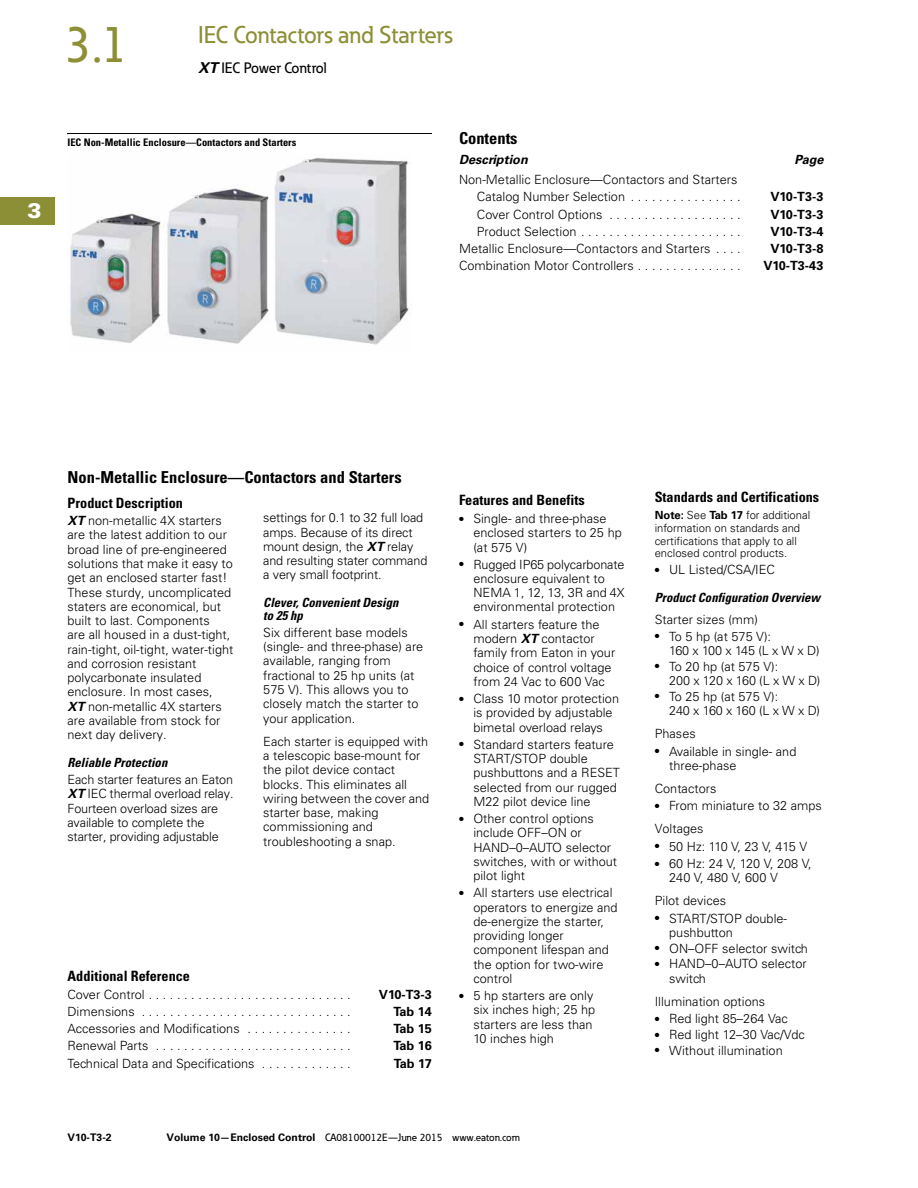
<style>
.page{position:relative;width:918px;height:1188px;background:#fff}
.page>*{position:absolute;margin:0;border:0;box-sizing:border-box;transform-origin:0 0}
.t1{font:500 51px "Eaton";color:#8d8f36}
.t2{font:500 24px "Eaton";color:#8d8f36}
.t3{font:900 21px "Univers LT Std";color:#fff}
.t4{font:700 condensed 16.5px "Univers LT Std";color:#000}
.t5{font:500 15px "Eaton";letter-spacing:-.02em;color:#000}
.t6{font:700 condensed 14.25px "Univers LT Std";color:#000}
.t7{font:300 12.75px/14.2px "Univers LT Std";letter-spacing:.005em;color:#000}
.t8{font:italic 700 condensed 12.75px/12.8px "Univers LT Std";letter-spacing:.005em;color:#000}
.t9{font:700 12.75px "Univers LT Std";color:#000}
.t10{font:italic 700 12.75px "Univers LT Std";color:#000}
.t11{font:300 11.25px/12.8px "Univers LT Std";letter-spacing:-.005em;color:#000}
.t12{font:500 10.5px "Eaton";letter-spacing:.005em;color:#000}
.t13{font:700 condensed 10.5px "Univers LT Std";color:#000}
.t14{font:700 10.5px "Univers LT Std";color:#000}
.s1{font-family:"Univers LT Std";font-weight:700;font-style:italic}
.s2{font-weight:700;font-style:italic}
.s3{font-family:"Univers LT Std";font-weight:700}
.s4{font-weight:700}
.s5{font-weight:300;font-style:normal;font-stretch:normal}
</style>
<div class="page">
<div style="left:0;top:198px;width:54px;height:27px;background:#8d8f36"></div>
<hr style="left:0;top:197px;width:54px;height:1px;background:#8d8f36">
<svg style="left:54px;top:198px;width:1px;height:27px"></svg>
<img style="left:69px;top:158px;width:340px;height:187px">
<hr style="left:68px;top:133px;width:364px;height:1px;background:#000">
<h3 class="t3" style="left:28px;top:199px;width:15px">3</h3>
<h1 class="t1" style="left:65px;top:14px;width:65px">3.1</h1>
<h2 class="t2" style="left:198px;top:21px;width:256px">IEC Contactors and Starters</h2>
<p class="t5" style="left:198px;top:59px;width:130px"><span class="s1">XT</span> IEC Power Control</p>
<p class="t13" style="left:68px;top:138px;width:230px">IEC Non-Metallic Enclosure—Contactors and Starters</p>
<p class="t4" style="left:459px;top:132px;width:60px">Contents</p>
<p class="t10" style="left:459px;top:152px;width:70px">Description</p>
<p class="t10" style="left:794px;top:152px;width:30px">Page</p>
<p class="t7" style="left:459px;top:172px;width:283px;line-height:17.2px;text-align:right">Non-Metallic Enclosure—Contactors and Starters<br>Catalog Number Selection . . . . . . . . . . . . . . . .</p>
<p class="t9" style="left:770px;top:192px;width:55px">V10-T3-3</p>
<p class="t7" style="left:477px;top:208px;width:265px">Cover Control Options . . . . . . . . . . . . . . . . . . .</p>
<p class="t9" style="left:770px;top:209px;width:55px">V10-T3-3</p>
<p class="t7" style="left:477px;top:225px;width:265px">Product Selection . . . . . . . . . . . . . . . . . . . . . . .</p>
<p class="t9" style="left:770px;top:227px;width:55px">V10-T3-4</p>
<p class="t7" style="left:459px;top:242px;width:283px">Metallic Enclosure—Contactors and Starters . . . .</p>
<p class="t9" style="left:770px;top:244px;width:55px">V10-T3-8</p>
<p class="t7" style="left:459px;top:260px;width:283px">Combination Motor Controllers . . . . . . . . . . . . . . .</p>
<p class="t9" style="left:763px;top:261px;width:62px">V10-T3-43</p>
<p class="t4" style="left:68px;top:472px;width:336px">Non-Metallic Enclosure—Contactors and Starters</p>
<p class="t6" style="left:68px;top:497px;width:117px">Product Description</p>
<p class="t7" style="left:68px;top:515px;width:167px"><span class="s2">XT</span> non-metallic 4X starters are the latest addition to our broad line of pre-engineered solutions that make it easy to get an enclosed starter fast!<br>These sturdy, uncomplicated staters are economical, but built to last. Components<br>are all housed in a dust-tight, rain-tight, oil-tight, water-tight and corrosion resistant polycarbonate insulated enclosure. In most cases,<br><span class="s2">XT</span> non-metallic 4X starters are available from stock for next day delivery.</p>
<p class="t8" style="left:68px;top:757px;width:101px">Reliable Protection</p>
<p class="t7" style="left:67px;top:773px;width:168px">Each starter features an Eaton<br><span class="s2">XT</span> IEC thermal overload relay.<br>Fourteen overload sizes are available to complete the starter, providing adjustable</p>
<p class="t7" style="left:263px;top:512px;width:166px">settings for 0.1 to 32 full load amps. Because of its direct mount design, the <span class="s2">XT</span> relay and resulting stater command a very small footprint.</p>
<p class="t8" style="left:263px;top:597px;width:137px">Clever, Convenient Design to 25 hp</p>
<p class="t7" style="left:263px;top:627px;width:162px">Six different base models (single- and three-phase) are available, ranging from fractional to 25 hp units (at<br>575 V). This allows you to closely match the starter to your application.</p>
<p class="t7" style="left:263px;top:735px;width:168px">Each starter is equipped with a telescopic base-mount for the pilot device contact blocks. This eliminates all wiring between the cover and starter base, making commissioning and troubleshooting a snap.</p>
<p class="t6" style="left:68px;top:970px;width:124px">Additional Reference</p>
<p class="t7" style="left:68px;top:988px;width:285px">Cover Control . . . . . . . . . . . . . . . . . . . . . . . . . . . . .</p>
<p class="t9" style="left:379px;top:989px;width:55px">V10-T3-3</p>
<p class="t7" style="left:68px;top:1005px;width:285px">Dimensions . . . . . . . . . . . . . . . . . . . . . . . . . . . . . .</p>
<p class="t9" style="left:393px;top:1007px;width:40px">Tab 14</p>
<p class="t7" style="left:68px;top:1023px;width:285px">Accessories and Modifications . . . . . . . . . . . . . . .</p>
<p class="t9" style="left:393px;top:1024px;width:40px">Tab 15</p>
<p class="t7" style="left:68px;top:1040px;width:285px">Renewal Parts . . . . . . . . . . . . . . . . . . . . . . . . . . . .</p>
<p class="t9" style="left:393px;top:1041px;width:40px">Tab 16</p>
<p class="t7" style="left:68px;top:1057px;width:285px">Technical Data and Specifications . . . . . . . . . . . . .</p>
<p class="t9" style="left:394px;top:1058px;width:40px">Tab 17</p>
<p class="t6" style="left:459px;top:495px;width:127px">Features and Benefits</p>
<p class="t7" style="left:473px;top:512px;width:150px;text-indent:-14px">● Single- and three-phase enclosed starters to 25 hp (at 575 V)</p>
<p class="t7" style="left:473px;top:558px;width:153px;text-indent:-14px">● Rugged IP65 polycarbonate enclosure equivalent to<br>NEMA 1, 12, 13, 3R and 4X environmental protection</p>
<p class="t7" style="left:473px;top:618px;width:143px;text-indent:-14px">● All starters feature the modern <span class="s2">XT</span> contactor family from Eaton in your choice of control voltage from 24 Vac to 600 Vac</p>
<p class="t7" style="left:473px;top:692px;width:147px;text-indent:-14px">● Class 10 motor protection is provided by adjustable bimetal overload relays</p>
<p class="t7" style="left:473px;top:738px;width:148px;text-indent:-14px">● Standard starters feature<br>START/STOP double pushbuttons and a RESET selected from our rugged<br>M22 pilot device line</p>
<p class="t7" style="left:473px;top:813px;width:145px;text-indent:-14px">● Other control options include OFF–ON or<br>HAND–0–AUTO selector switches, with or without pilot light</p>
<p class="t7" style="left:473px;top:887px;width:146px;text-indent:-14px">● All starters use electrical operators to energize and de-energize the starter, providing longer component lifespan and the option for two-wire control</p>
<p class="t7" style="left:473px;top:989px;width:123px;text-indent:-14px">● 5 hp starters are only six inches high; 25 hp starters are less than<br>10 inches high</p>
<p class="t14" style="left:68px;top:1133px;width:46px">V10-T3-2</p>
<p class="t12" style="left:166px;top:1131px;width:355px"><span class="s3">Volume 10—Enclosed Control</span> CA08100012E—June 2015 www.eaton.com</p>
<p class="t6" style="left:655px;top:492px;width:166px">Standards and Certifications</p>
<p class="t11" style="left:655px;top:510px;width:157px"><span class="s4">Note:</span> See <span class="s4">Tab 17</span> for additional information on standards and certifications that apply to all enclosed control products.</p>
<p class="t8" style="left:655px;top:557px;width:167px;line-height:27.8px">● <span class="s5">UL Listed/CSA/IEC<br></span>Product Configuration Overview</p>
<p class="t7" style="left:655px;top:613px;width:105px">Starter sizes (mm)</p>
<p class="t7" style="left:669px;top:630px;width:152px;text-indent:-14px">● To 5 hp (at 575 V):<br>160 x 100 x 145 (L x W x D)</p>
<p class="t7" style="left:669px;top:660px;width:153px;text-indent:-14px">● To 20 hp (at 575 V):<br>200 x 120 x 160 (L x W x D)</p>
<p class="t7" style="left:669px;top:690px;width:153px;text-indent:-14px">● To 25 hp (at 575 V):<br>240 x 160 x 160 (L x W x D)</p>
<p class="t7" style="left:655px;top:728px;width:43px">Phases</p>
<p class="t7" style="left:669px;top:745px;width:129px;text-indent:-14px">● Available in single- and three-phase</p>
<p class="t7" style="left:655px;top:782px;width:63px">Contactors</p>
<p class="t7" style="left:655px;top:795px;width:169px;line-height:23.2px">● From miniature to 32 amps<br>Voltages</p>
<p class="t7" style="left:655px;top:840px;width:154px">● 50 Hz: 110 V, 23 V, 415 V</p>
<p class="t7" style="left:669px;top:858px;width:144px;text-indent:-14px">● 60 Hz: 24 V, 120 V, 208 V,<br>240 V, 480 V, 600 V</p>
<p class="t7" style="left:655px;top:895px;width:73px">Pilot devices</p>
<p class="t7" style="left:669px;top:912px;width:119px;text-indent:-14px">● START/STOP double&shy;pushbutton</p>
<p class="t7" style="left:655px;top:942px;width:155px">● ON–OFF selector switch</p>
<p class="t7" style="left:669px;top:958px;width:139px;text-indent:-14px">● HAND–0–AUTO selector switch</p>
<p class="t7" style="left:655px;top:996px;width:112px">Illumination options</p>
<p class="t7" style="left:655px;top:1013px;width:135px">● Red light 85–264 Vac</p>
<p class="t7" style="left:655px;top:1029px;width:152px">● Red light 12–30 Vac/Vdc</p>
<p class="t7" style="left:655px;top:1044px;width:129px">● Without illumination</p>
</div>
